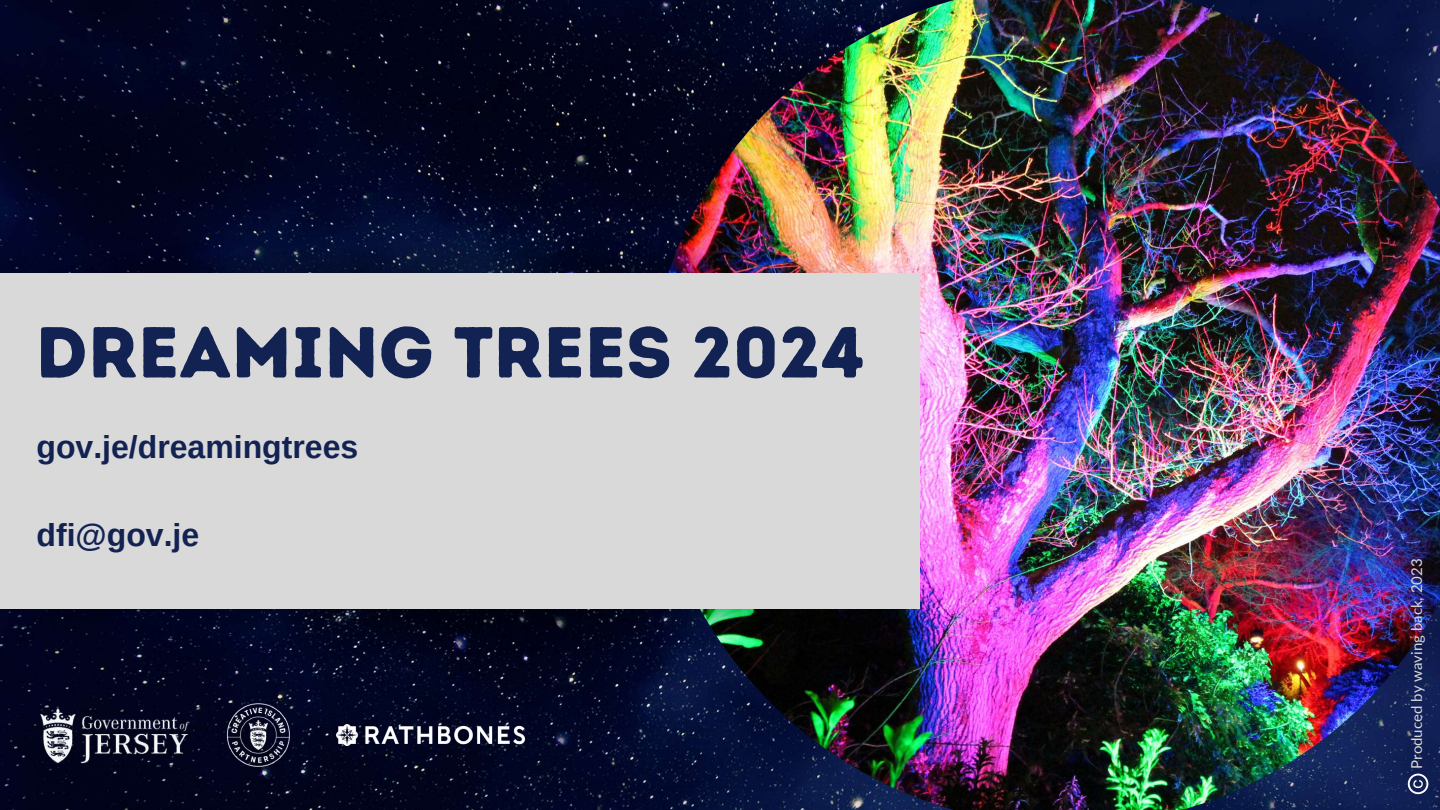
<style>
.page{position:relative;width:1440px;height:810px;background:#fff}
.page>*{position:absolute;margin:0;border:0;box-sizing:border-box;transform-origin:0 0}
.t1{font:72px "Intro Rust Base";color:#122253}
.t2{font:700 32px "Arimo";color:#122253}
.t3{font:15px "Lato";color:#d9d9d9}
</style>
<div class="page">
<img style="left:0;top:0;width:647px;height:810px">
<img style="left:647px;top:0;width:793px;height:810px">
<img style="left:0;top:522px;width:939px;height:174px">
<img style="left:0;top:187px;width:939px;height:174px">
<div style="left:0;top:274px;width:919px;height:335px;background:#d9d9d9"></div>
<svg style="left:1408px;top:774px;width:20px;height:20px"></svg>
<img style="left:23px;top:694px;width:189px;height:81px">
<img style="left:337px;top:724px;width:187px;height:22px">
<img style="left:212px;top:692px;width:90px;height:86px">
<h1 class="t1" style="left:36px;top:309px;width:830px">DREAMING TREES 2024</h1>
<p class="t2" style="left:37px;top:429px;width:323px">gov.je/dreamingtrees</p>
<p class="t2" style="left:37px;top:517px;width:164px">dfi@gov.je</p>
<p class="t3" style="left:1407px;top:769px;width:212px;rotate:-90deg">Produced by waving back, 2023</p>
</div>
